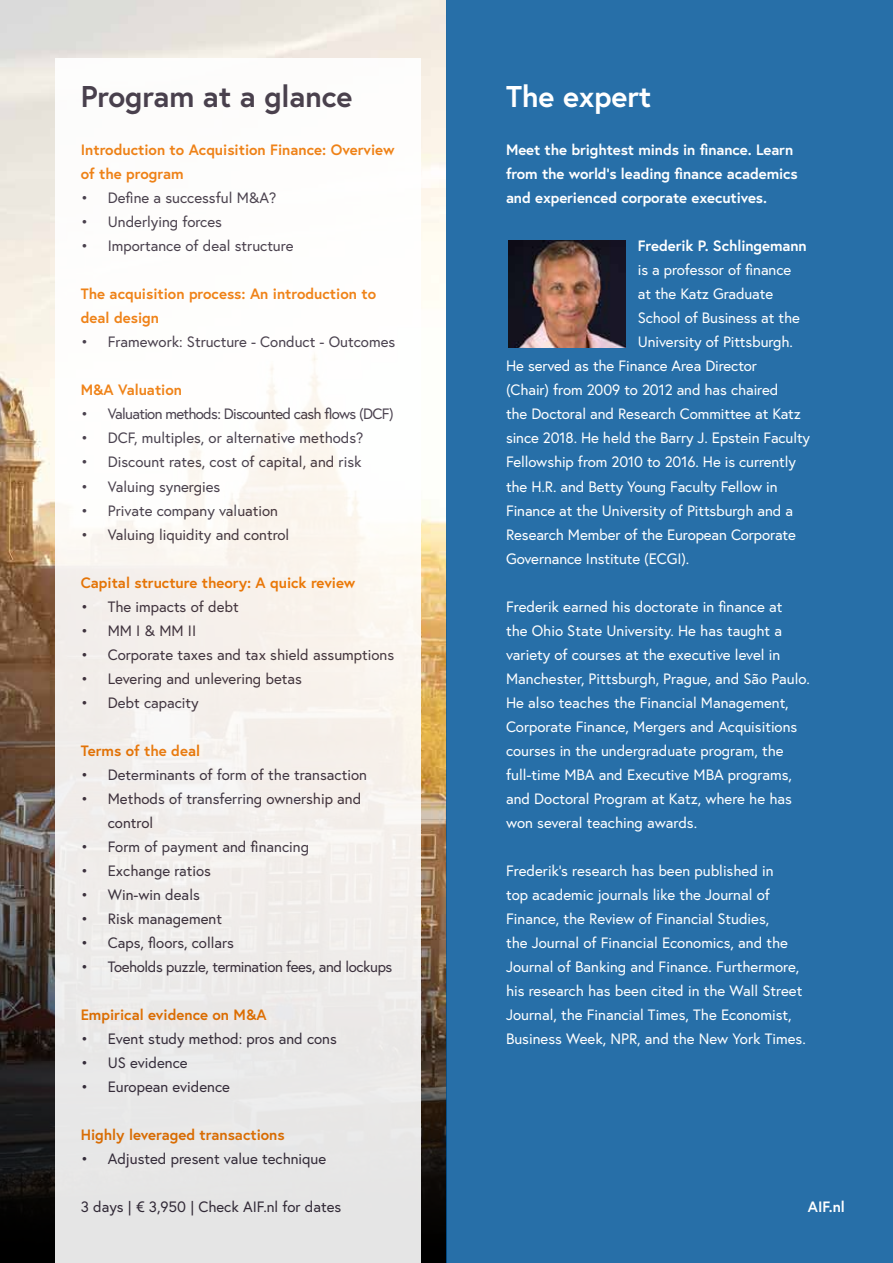
<style>
.page{position:relative;width:893px;height:1263px;background:#fff}
.page>*{position:absolute;margin:0;border:0;box-sizing:border-box;transform-origin:0 0}
.t1{font:700 30px "Europa";letter-spacing:-.005em;color:#372e3d}
.t2{font:700 30px "Europa";letter-spacing:-.005em;color:#fff}
.t3{font:15px/24px "Europa";color:#fff}
.t4{font:15px/24px "Europa";color:#372e3d}
.t5{font:700 15px/24px "Europa";color:#ee7601}
.t6{font:700 15px/24px "Europa";letter-spacing:-.005em;color:#fff}
.t7{font:15px "Europa";letter-spacing:-.045em;color:#372e3d}
.t8{font:15px "Europa";letter-spacing:-.025em;color:#372e3d}
</style>
<div class="page">
<img style="left:0;top:0;width:446px;height:880px">
<svg style="left:0;top:880px;width:446px;height:383px;background:#302822"></svg>
<div style="left:446px;top:0;width:447px;height:1263px;background:#276fa8"></div>
<div style="left:55px;top:58px;width:366px;height:1205px;background:linear-gradient(to bottom,#fff,#e7e5e3)"></div>
<img style="left:508px;top:240px;width:117px;height:107px">
<h1 class="t1" style="left:81px;top:76px;width:273px">Program at a glance</h1>
<p class="t5" style="left:81px;top:138px;width:315px">Introduction to Acquisition Finance: Overview of the program</p>
<p class="t4" style="left:81px;top:186px;width:197px">• Define a successful M&amp;A?</p>
<p class="t4" style="left:81px;top:210px;width:143px">• Underlying forces</p>
<p class="t4" style="left:81px;top:234px;width:214px">• Importance of deal structure</p>
<p class="t5" style="left:81px;top:282px;width:297px">The acquisition process: An introduction to deal design</p>
<p class="t4" style="left:81px;top:330px;width:316px">• Framework: Structure - Conduct - Outcomes</p>
<p class="t5" style="left:81px;top:378px;width:103px">M&amp;A Valuation</p>
<p class="t7" style="left:81px;top:405px;width:314px">• Valuation methods: Discounted cash flows (DCF)</p>
<p class="t4" style="left:81px;top:426px;width:284px">• DCF, multiples, or alternative methods?</p>
<p class="t4" style="left:81px;top:450px;width:282px">• Discount rates, cost of capital, and risk</p>
<p class="t4" style="left:81px;top:474px;width:141px">• Valuing synergies</p>
<p class="t4" style="left:81px;top:498px;width:199px">• Private company valuation</p>
<p class="t4" style="left:81px;top:522px;width:210px">• Valuing liquidity and control</p>
<p class="t5" style="left:81px;top:570px;width:276px">Capital structure theory: A quick review</p>
<p class="t4" style="left:81px;top:594px;width:159px">• The impacts of debt</p>
<p class="t4" style="left:81px;top:618px;width:117px">• MM I &amp; MM II</p>
<p class="t4" style="left:81px;top:642px;width:315px">• Corporate taxes and tax shield assumptions</p>
<p class="t4" style="left:81px;top:666px;width:223px">• Levering and unlevering betas</p>
<p class="t4" style="left:81px;top:690px;width:119px">• Debt capacity</p>
<p class="t5" style="left:81px;top:738px;width:121px">Terms of the deal</p>
<p class="t4" style="left:81px;top:762px;width:288px">• Determinants of form of the transaction</p>
<p class="t4" style="left:108px;top:786px;width:255px;text-indent:-27px">• Methods of transferring ownership and control</p>
<p class="t4" style="left:81px;top:834px;width:230px">• Form of payment and financing</p>
<p class="t4" style="left:81px;top:858px;width:132px">• Exchange ratios</p>
<p class="t4" style="left:81px;top:882px;width:121px">• Win-win deals</p>
<p class="t4" style="left:81px;top:906px;width:143px">• Risk management</p>
<p class="t4" style="left:81px;top:930px;width:155px">• Caps, floors, collars</p>
<p class="t8" style="left:81px;top:957px;width:313px">• Toeholds puzzle, termination fees, and lockups</p>
<p class="t5" style="left:81px;top:1002px;width:187px">Empirical evidence on M&amp;A</p>
<p class="t4" style="left:81px;top:1026px;width:258px">• Event study method: pros and cons</p>
<p class="t4" style="left:81px;top:1050px;width:108px">• US evidence</p>
<p class="t4" style="left:81px;top:1074px;width:151px">• European evidence</p>
<p class="t5" style="left:81px;top:1122px;width:205px">Highly leveraged transactions</p>
<p class="t4" style="left:81px;top:1146px;width:247px">• Adjusted present value technique</p>
<p class="t4" style="left:81px;top:1194px;width:262px">3 days | € 3,950 | Check AIF.nl for dates</p>
<h1 class="t2" style="left:506px;top:76px;width:147px">The expert</h1>
<p class="t6" style="left:506px;top:138px;width:293px">Meet the brightest minds in finance. Learn from the world’s leading finance academics and experienced corporate executives.</p>
<p class="t6" style="left:638px;top:234px;width:170px">Frederik P. Schlingemann</p>
<p class="t3" style="left:638px;top:258px;width:155px">is a professor of finance</p>
<p class="t3" style="left:638px;top:282px;width:137px">at the Katz Graduate</p>
<p class="t3" style="left:638px;top:306px;width:164px">School of Business at the</p>
<p class="t3" style="left:638px;top:330px;width:157px">University of Pittsburgh.</p>
<p class="t3" style="left:506px;top:354px;width:252px">He served as the Finance Area Director</p>
<p class="t3" style="left:506px;top:378px;width:274px">(Chair) from 2009 to 2012 and has chaired</p>
<p class="t3" style="left:506px;top:402px;width:296px">the Doctoral and Research Committee at Katz</p>
<p class="t3" style="left:506px;top:426px;width:306px">since 2018. He held the Barry J. Epstein Faculty</p>
<p class="t3" style="left:506px;top:450px;width:291px">Fellowship from 2010 to 2016. He is currently</p>
<p class="t3" style="left:506px;top:474px;width:273px">the H.R. and Betty Young Faculty Fellow in</p>
<p class="t3" style="left:506px;top:498px;width:289px">Finance at the University of Pittsburgh and a</p>
<p class="t3" style="left:506px;top:522px;width:291px">Research Member of the European Corporate</p>
<p class="t3" style="left:506px;top:546px;width:185px">Governance Institute (ECGI).</p>
<p class="t3" style="left:506px;top:594px;width:305px">Frederik earned his doctorate in finance at<br>the Ohio State University. He has taught a variety of courses at the executive level in Manchester, Pittsburgh, Prague, and São Paulo.<br>He also teaches the Financial Management, Corporate Finance, Mergers and Acquisitions courses in the undergraduate program, the full-time MBA and Executive MBA programs, and Doctoral Program at Katz, where he has won several teaching awards.</p>
<p class="t3" style="left:506px;top:858px;width:301px">Frederik’s research has been published in<br>top academic journals like the Journal of Finance, the Review of Financial Studies,<br>the Journal of Financial Economics, and the Journal of Banking and Finance. Furthermore, his research has been cited in the Wall Street Journal, the Financial Times, The Economist, Business Week, NPR, and the New York Times.</p>
<p class="t6" style="left:808px;top:1194px;width:38px">AIF.nl</p>
</div>
